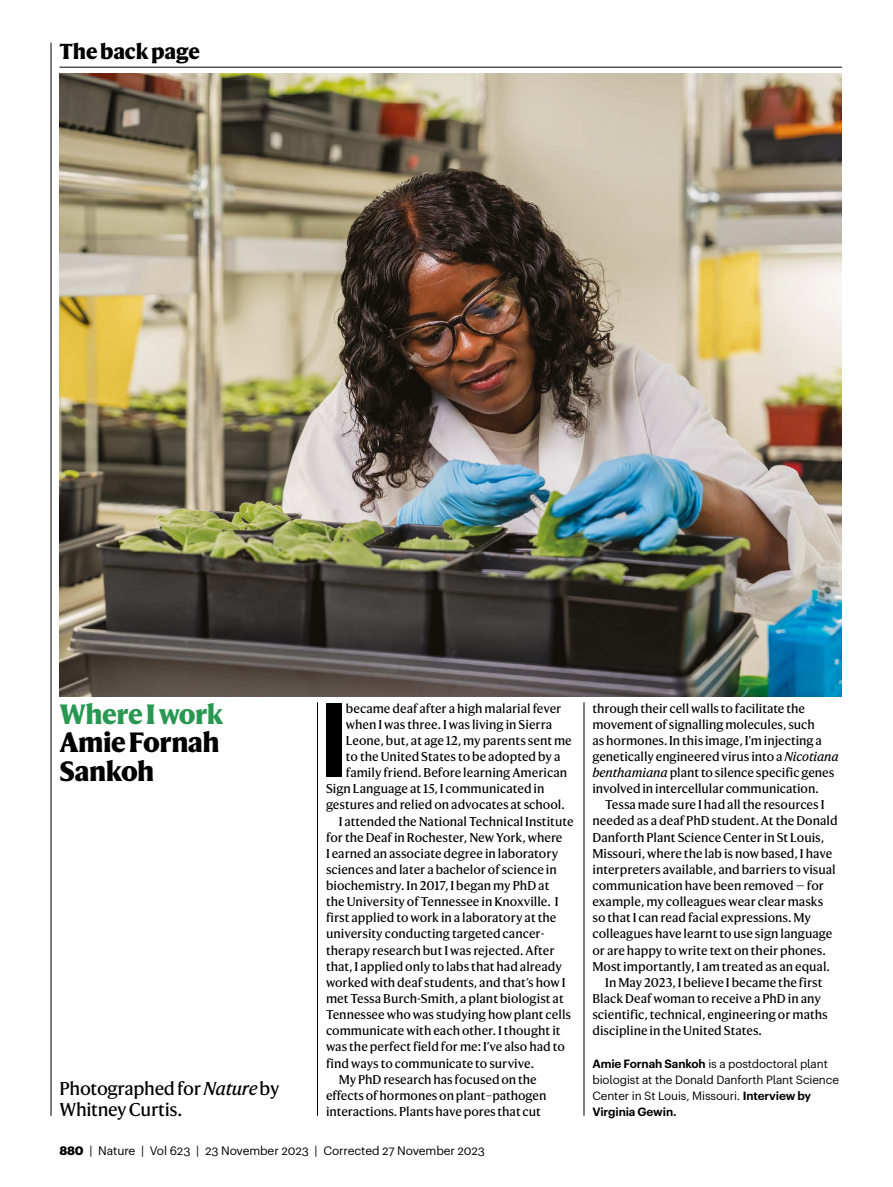
<style>
.page{position:relative;width:893px;height:1187px;background:#fff}
.page>*{position:absolute;margin:0;border:0;box-sizing:border-box;transform-origin:0 0}
.t1{font:700 102.6px "Graphik X Cond";color:#000}
.t2{font:800 27px/28.5px "Harding";letter-spacing:-.02em;color:#000}
.t3{font:800 27px "Harding";letter-spacing:-.02em;color:#299751}
.t4{font:800 21px "Harding";letter-spacing:-.01em;color:#000}
.t5{font:18px/21px "Harding Text";letter-spacing:-.02em;color:#000}
.t6{font:12.3px/16px "Harding Text";color:#000}
.t7{font:12px "Graphik Naturel";letter-spacing:-.01em;color:#000}
.t8{font:11.7px/16px "Graphik Naturel";letter-spacing:-.01em;color:#000}
.s1{font-style:italic}
.s2{font-weight:700}
.s3{font-weight:600}
</style>
<div class="page">
<img style="left:60px;top:73px;width:782px;height:623px">
<hr style="left:51px;top:43px;width:1px;height:1072px;background:#000">
<hr style="left:60px;top:67px;width:782px;height:1px;background:#000">
<hr style="left:317px;top:702px;width:1px;height:413px;background:#000">
<hr style="left:584px;top:702px;width:1px;height:413px;background:#000">
<h3 class="t4" style="left:60px;top:39px;width:142px">The back page</h3>
<h2 class="t3" style="left:60px;top:697px;width:165px">Where I work</h2>
<h2 class="t2" style="left:60px;top:728px;width:162px">Amie Fornah<br>Sankoh</h2>
<h3 class="t5" style="left:60px;top:1077px;width:221px">Photographed for <span class="s1">Nature</span> by<br>Whitney Curtis.</h3>
<h1 class="t1" style="left:322px;top:667px;width:26px">I</h1>
<p class="t6" style="left:346px;top:700px;width:217px">became deaf after a high malarial fever</p>
<p class="t6" style="left:346px;top:716px;width:208px">when I was three. I was living in Sierra</p>
<p class="t6" style="left:346px;top:732px;width:227px">Leone, but, at age 12, my parents sent me</p>
<p class="t6" style="left:346px;top:748px;width:216px">to the United States to be adopted by a</p>
<p class="t6" style="left:346px;top:764px;width:223px">family friend. Before learning American</p>
<p class="t6" style="left:326px;top:781px;width:220px">Sign Language at 15, I communicated in</p>
<p class="t6" style="left:326px;top:797px;width:240px">gestures and relied on advocates at school.</p>
<p class="t6" style="left:339px;top:813px;width:236px">I attended the National Technical Institute</p>
<p class="t6" style="left:326px;top:829px;width:238px">for the Deaf in Rochester, New York, where</p>
<p class="t6" style="left:326px;top:845px;width:234px">I earned an associate degree in laboratory</p>
<p class="t6" style="left:326px;top:861px;width:232px">sciences and later a bachelor of science in</p>
<p class="t6" style="left:326px;top:877px;width:225px">biochemistry. In 2017, I began my PhD at</p>
<p class="t6" style="left:326px;top:893px;width:234px">the University of Tennessee in Knoxville. I</p>
<p class="t6" style="left:326px;top:910px;width:232px">first applied to work in a laboratory at the</p>
<p class="t6" style="left:326px;top:926px;width:220px">university conducting targeted cancer-</p>
<p class="t6" style="left:326px;top:942px;width:230px">therapy research but I was rejected. After</p>
<p class="t6" style="left:326px;top:958px;width:237px">that, I applied only to labs that had already</p>
<p class="t6" style="left:326px;top:974px;width:241px">worked with deaf students, and that’s how I</p>
<p class="t6" style="left:326px;top:990px;width:239px">met Tessa Burch-Smith, a plant biologist at</p>
<p class="t6" style="left:326px;top:1006px;width:247px">Tennessee who was studying how plant cells</p>
<p class="t6" style="left:326px;top:1022px;width:236px">communicate with each other. I thought it</p>
<p class="t6" style="left:326px;top:1039px;width:240px">was the perfect field for me: I’ve also had to</p>
<p class="t6" style="left:326px;top:1055px;width:210px">find ways to communicate to survive.</p>
<p class="t6" style="left:339px;top:1071px;width:199px">My PhD research has focused on the</p>
<p class="t6" style="left:326px;top:1087px;width:222px">effects of hormones on plant–pathogen</p>
<p class="t6" style="left:326px;top:1103px;width:216px">interactions. Plants have pores that cut</p>
<p class="t7" style="left:60px;top:1141px;width:427px"><span class="s2">880</span> | Nature | Vol 623 | 23 November 2023 | Corrected 27 November 2023</p>
<p class="t6" style="left:592px;top:700px;width:248px">through their cell walls to facilitate the movement of signalling molecules, such<br>as hormones. In this image, I’m injecting a genetically engineered virus into a <span class="s1">Nicotiana benthamiana</span> plant to silence specific genes involved in intercellular communication.</p>
<p class="t6" style="left:605px;top:797px;width:221px">Tessa made sure I had all the resources I</p>
<p class="t6" style="left:592px;top:813px;width:247px">needed as a deaf PhD student. At the Donald</p>
<p class="t6" style="left:592px;top:829px;width:233px">Danforth Plant Science Center in St Louis,</p>
<p class="t6" style="left:592px;top:845px;width:241px">Missouri, where the lab is now based, I have</p>
<p class="t6" style="left:592px;top:861px;width:245px">interpreters available, and barriers to visual</p>
<p class="t6" style="left:592px;top:877px;width:233px">communication have been removed — for</p>
<p class="t6" style="left:592px;top:893px;width:232px">example, my colleagues wear clear masks</p>
<p class="t6" style="left:592px;top:910px;width:220px">so that I can read facial expressions. My</p>
<p class="t6" style="left:592px;top:926px;width:241px">colleagues have learnt to use sign language</p>
<p class="t6" style="left:592px;top:942px;width:235px">or are happy to write text on their phones.</p>
<p class="t6" style="left:592px;top:958px;width:239px">Most importantly, I am treated as an equal.</p>
<p class="t6" style="left:605px;top:974px;width:219px">In May 2023, I believe I became the first</p>
<p class="t6" style="left:592px;top:990px;width:230px">Black Deaf woman to receive a PhD in any</p>
<p class="t6" style="left:592px;top:1006px;width:237px">scientific, technical, engineering or maths</p>
<p class="t6" style="left:592px;top:1022px;width:171px">discipline in the United States.</p>
<p class="t8" style="left:592px;top:1054px;width:248px"><span class="s3">Amie Fornah Sankoh</span> is a postdoctoral plant biologist at the Donald Danforth Plant Science Center in St Louis, Missouri. <span class="s3">Interview by Virginia Gewin.</span></p>
</div>
